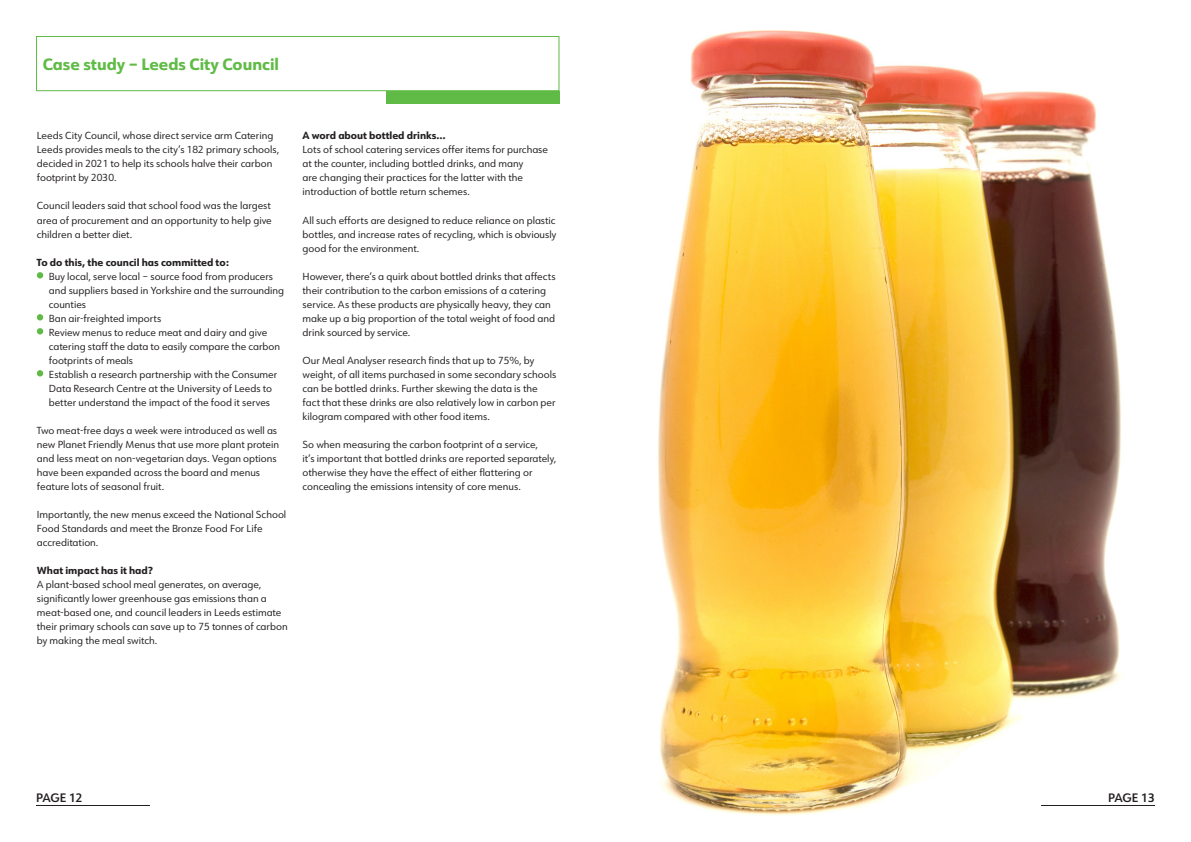
<style>
.page{position:relative;width:1191px;height:842px;background:#fff}
.page>*{position:absolute;margin:0;border:0;box-sizing:border-box;transform-origin:0 0}
.t1{font:800 16px "URW Form";color:#60bb46}
.t2{font:600 12px "URW Form";letter-spacing:-.015em;color:#231f20}
.t3{font:10px/14px "URW Form";color:#231f20}
.t4{font:800 10px "URW Form";color:#231f20}
</style>
<div class="page">
<img style="left:658px;top:30px;width:464px;height:786px">
<hr style="left:36px;top:805px;width:114px;height:1px;background:#231f20">
<hr style="left:1041px;top:805px;width:114px;height:1px;background:#231f20">
<svg style="left:37px;top:272px;width:6px;height:6px"></svg>
<svg style="left:37px;top:314px;width:6px;height:6px"></svg>
<svg style="left:37px;top:328px;width:6px;height:6px"></svg>
<svg style="left:37px;top:370px;width:6px;height:6px"></svg>
<div style="left:36px;top:36px;width:523px;height:55px;border:1px solid #60bb46"></div>
<div style="left:386px;top:91px;width:173px;height:13px;background:#60bb46"></div>
<h1 class="t1" style="left:43px;top:53px;width:238px">Case study – Leeds City Council</h1>
<p class="t3" style="left:37px;top:129px;width:244px">Leeds City Council, whose direct service arm Catering Leeds provides meals to the city’s 182 primary schools, decided in 2021 to help its schools halve their carbon footprint by 2030.</p>
<p class="t3" style="left:37px;top:199px;width:236px;text-align:justify">Council leaders said that school food was the largest area of procurement and an opportunity to help give children a better diet.</p>
<p class="t4" style="left:37px;top:255px;width:194px">To do this, the council has committed to:</p>
<p class="t3" style="left:49px;top:269px;width:237px">Buy local, serve local – source food from producers and suppliers based in Yorkshire and the surrounding counties<br>Ban air-freighted imports<br>Review menus to reduce meat and dairy and give catering staff the data to easily compare the carbon footprints of meals<br>Establish a research partnership with the Consumer Data Research Centre at the University of Leeds to better understand the impact of the food it serves</p>
<p class="t3" style="left:37px;top:423px;width:244px">Two meat-free days a week were introduced as well as new Planet Friendly Menus that use more plant protein and less meat on non-vegetarian days. Vegan options have been expanded across the board and menus feature lots of seasonal fruit.</p>
<p class="t3" style="left:37px;top:507px;width:251px">Importantly, the new menus exceed the National School<br>Food Standards and meet the Bronze Food For Life accreditation.</p>
<p class="t4" style="left:37px;top:563px;width:117px">What impact has it had?</p>
<p class="t3" style="left:37px;top:577px;width:252px">A plant-based school meal generates, on average, significantly lower greenhouse gas emissions than a meat-based one, and council leaders in Leeds estimate their primary schools can save up to 75 tonnes of carbon by making the meal switch.</p>
<p class="t4" style="left:302px;top:129px;width:145px">A word about bottled drinks…</p>
<p class="t3" style="left:302px;top:143px;width:247px">Lots of school catering services offer items for purchase at the counter, including bottled drinks, and many<br>are changing their practices for the latter with the introduction of bottle return schemes.</p>
<p class="t3" style="left:302px;top:213px;width:255px;text-align:justify">All such efforts are designed to reduce reliance on plastic bottles, and increase rates of recycling, which is obviously good for the environment.</p>
<p class="t3" style="left:302px;top:269px;width:254px">However, there’s a quirk about bottled drinks that affects their contribution to the carbon emissions of a catering service. As these products are physically heavy, they can make up a big proportion of the total weight of food and drink sourced by service.</p>
<p class="t3" style="left:302px;top:353px;width:255px">Our Meal Analyser research finds that up to 75%, by weight, of all items purchased in some secondary schools can be bottled drinks. Further skewing the data is the fact that these drinks are also relatively low in carbon per kilogram compared with other food items.</p>
<p class="t3" style="left:302px;top:437px;width:255px">So when measuring the carbon footprint of a service,<br>it’s important that bottled drinks are reported separately, otherwise they have the effect of either flattering or concealing the emissions intensity of core menus.</p>
<p class="t2" style="left:36px;top:789px;width:48px">PAGE 12</p>
<p class="t2" style="left:1108px;top:789px;width:48px">PAGE 13</p>
</div>
